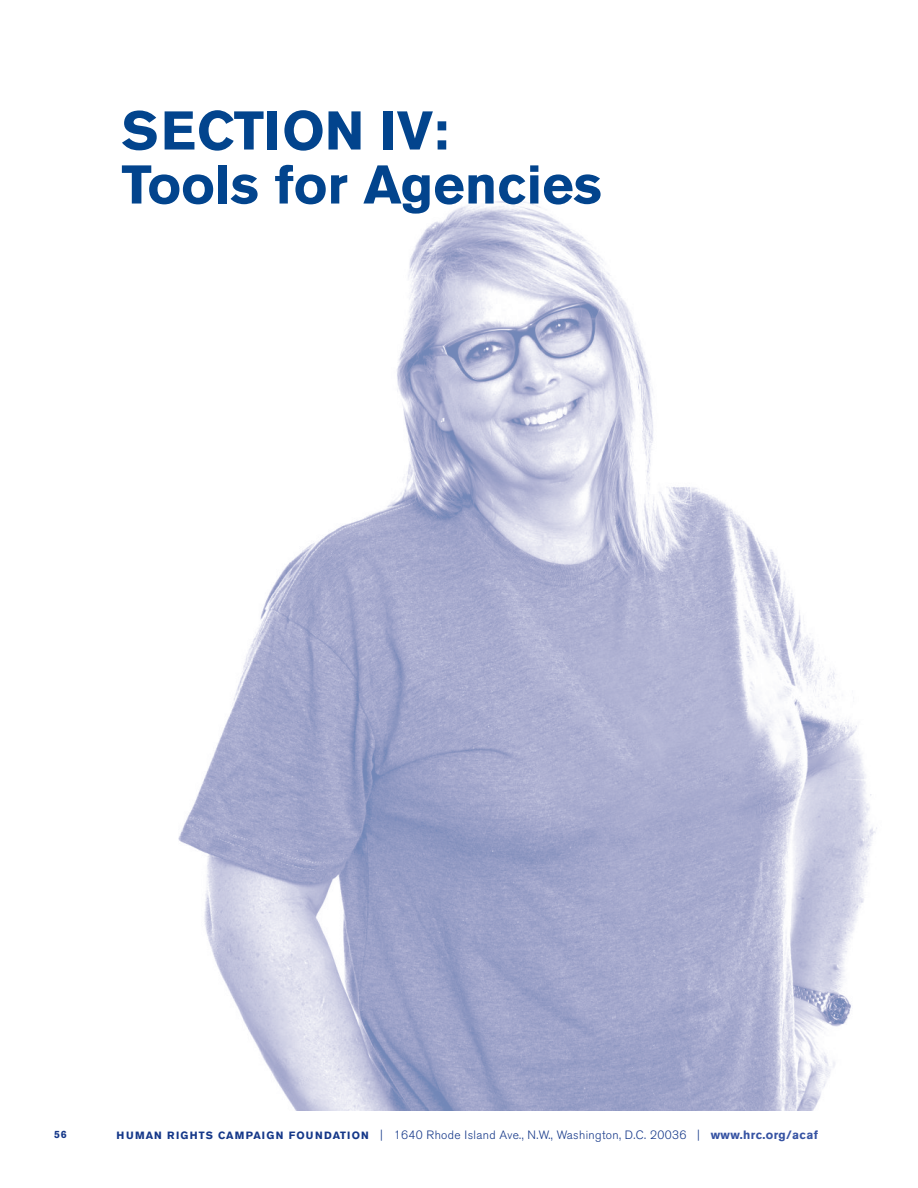
<style>
.page{position:relative;width:918px;height:1188px;background:#fff}
.page>*{position:absolute;margin:0;border:0;box-sizing:border-box;transform-origin:0 0}
.t1{font:700 54px/54px "Akzidenz Grotesk BE";color:#02448d}
.t2{font:300 12px "Akzidenz Grotesk BE";letter-spacing:.03em;color:#153889}
.t3{font:700 10.5px "Akzidenz Grotesk BE";color:#153889}
.s1{font-weight:700;font-size:10.5px}
.s2{font-weight:700;color:#3653a3}
</style>
<div class="page">
<img style="left:178px;top:200px;width:699px;height:910px">
<h1 class="t1" style="left:122px;top:106px;width:482px">SECTION IV:<br>Tools for Agencies</h1>
<p class="t3" style="left:54px;top:1129px;width:14px">56</p>
<p class="t2" style="left:117px;top:1129px;width:703px"><span class="s1">HUMAN RIGHTS CAMPAIGN FOUNDATION</span> | 1640 Rhode Island Ave., N.W., Washington, D.C. 20036 | <span class="s2">www.hrc.org/acaf</span></p>
</div>
